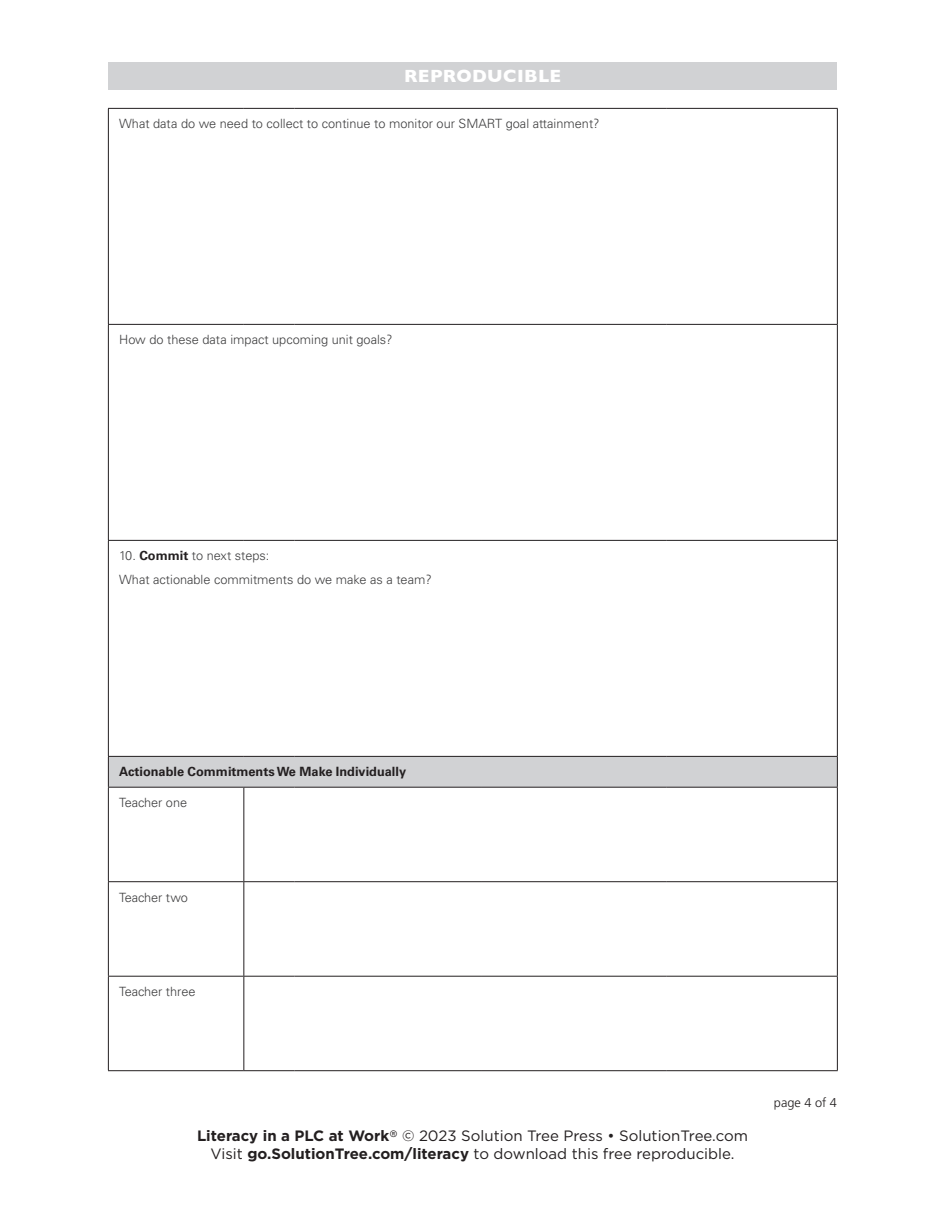
<style>
.page{position:relative;width:945px;height:1215px;background:#fff}
.page>*{position:absolute;margin:0;border:0;box-sizing:border-box;transform-origin:0 0}
.t1{font:700 18px "Gill Sans";letter-spacing:.02em;color:#fff}
.t2{font:15px/18px "Gotham";color:#231f20;text-align:center}
.figure_text{font:300 12.75px "Univers LT Std";color:#3e3e3f}
.figure_text-2{font:700 12.75px "Univers LT Std";color:#231f20}
.repro_page{font:300 12.75px "Frutiger LT Std";color:#231f20}
.s1{font-weight:700;color:#231f20}
.s2{font-weight:700}
.s3{font-family:"Quicksand";font-weight:300}
</style>
<div class="page">
<div style="left:108px;top:62px;width:729px;height:28px;background:#d1d2d4"></div>
<div style="left:108px;top:756px;width:729px;height:31px;background:#d1d2d4"></div>
<hr style="left:108px;top:108px;width:136px;height:1px;background:#231f20">
<hr style="left:108px;top:109px;width:1px;height:215px;background:#231f20">
<hr style="left:244px;top:108px;width:50px;height:1px;background:#231f20">
<hr style="left:294px;top:108px;width:187px;height:1px;background:#231f20">
<hr style="left:481px;top:108px;width:185px;height:1px;background:#231f20">
<hr style="left:666px;top:108px;width:172px;height:1px;background:#231f20">
<hr style="left:837px;top:109px;width:1px;height:215px;background:#231f20">
<hr style="left:108px;top:324px;width:136px;height:1px;background:#231f20">
<hr style="left:108px;top:325px;width:1px;height:215px;background:#231f20">
<hr style="left:244px;top:324px;width:50px;height:1px;background:#231f20">
<hr style="left:294px;top:324px;width:187px;height:1px;background:#231f20">
<hr style="left:481px;top:324px;width:185px;height:1px;background:#231f20">
<hr style="left:666px;top:324px;width:172px;height:1px;background:#231f20">
<hr style="left:837px;top:325px;width:1px;height:215px;background:#231f20">
<hr style="left:108px;top:540px;width:136px;height:1px;background:#231f20">
<hr style="left:108px;top:541px;width:1px;height:215px;background:#231f20">
<hr style="left:244px;top:540px;width:50px;height:1px;background:#231f20">
<hr style="left:294px;top:540px;width:187px;height:1px;background:#231f20">
<hr style="left:481px;top:540px;width:185px;height:1px;background:#231f20">
<hr style="left:666px;top:540px;width:172px;height:1px;background:#231f20">
<hr style="left:837px;top:541px;width:1px;height:215px;background:#231f20">
<hr style="left:108px;top:756px;width:136px;height:1px;background:#231f20">
<hr style="left:108px;top:757px;width:1px;height:30px;background:#231f20">
<hr style="left:244px;top:756px;width:50px;height:1px;background:#231f20">
<hr style="left:294px;top:756px;width:187px;height:1px;background:#231f20">
<hr style="left:481px;top:756px;width:185px;height:1px;background:#231f20">
<hr style="left:666px;top:756px;width:172px;height:1px;background:#231f20">
<hr style="left:837px;top:757px;width:1px;height:30px;background:#231f20">
<hr style="left:108px;top:787px;width:136px;height:1px;background:#231f20">
<hr style="left:108px;top:788px;width:1px;height:93px;background:#231f20">
<hr style="left:244px;top:787px;width:50px;height:1px;background:#231f20">
<hr style="left:243px;top:788px;width:1px;height:93px;background:#231f20">
<hr style="left:294px;top:787px;width:187px;height:1px;background:#231f20">
<hr style="left:481px;top:787px;width:185px;height:1px;background:#231f20">
<hr style="left:666px;top:787px;width:172px;height:1px;background:#231f20">
<hr style="left:837px;top:788px;width:1px;height:93px;background:#231f20">
<hr style="left:108px;top:881px;width:136px;height:1px;background:#231f20">
<hr style="left:108px;top:882px;width:1px;height:94px;background:#231f20">
<hr style="left:244px;top:881px;width:50px;height:1px;background:#231f20">
<hr style="left:243px;top:882px;width:1px;height:94px;background:#231f20">
<hr style="left:294px;top:881px;width:187px;height:1px;background:#231f20">
<hr style="left:481px;top:881px;width:185px;height:1px;background:#231f20">
<hr style="left:666px;top:881px;width:172px;height:1px;background:#231f20">
<hr style="left:837px;top:882px;width:1px;height:94px;background:#231f20">
<hr style="left:108px;top:976px;width:136px;height:1px;background:#231f20">
<hr style="left:108px;top:977px;width:1px;height:93px;background:#231f20">
<hr style="left:244px;top:976px;width:50px;height:1px;background:#231f20">
<hr style="left:243px;top:977px;width:1px;height:93px;background:#231f20">
<hr style="left:294px;top:976px;width:187px;height:1px;background:#231f20">
<hr style="left:481px;top:976px;width:185px;height:1px;background:#231f20">
<hr style="left:666px;top:976px;width:172px;height:1px;background:#231f20">
<hr style="left:837px;top:977px;width:1px;height:93px;background:#231f20">
<hr style="left:108px;top:1070px;width:136px;height:1px;background:#231f20">
<hr style="left:244px;top:1070px;width:50px;height:1px;background:#231f20">
<hr style="left:294px;top:1070px;width:187px;height:1px;background:#231f20">
<hr style="left:481px;top:1070px;width:185px;height:1px;background:#231f20">
<hr style="left:666px;top:1070px;width:172px;height:1px;background:#231f20">
<h1 class="t1" style="left:404px;top:62px;width:158px">REPRODUCIBLE</h1>
<p class="figure_text" style="left:119px;top:116px;width:482px">What data do we need to collect to continue to monitor our SMART goal attainment?</p>
<p class="figure_text" style="left:119px;top:332px;width:275px">How do these data impact upcoming unit goals?</p>
<p class="figure_text" style="left:119px;top:548px;width:152px">10. <span class="s1">Commit</span> to next steps:</p>
<p class="figure_text" style="left:119px;top:572px;width:314px">What actionable commitments do we make as a team?</p>
<p class="figure_text-2" style="left:119px;top:764px;width:288px">Actionable Commitments We Make Individually</p>
<p class="figure_text" style="left:119px;top:795px;width:70px">Teacher one</p>
<p class="figure_text" style="left:119px;top:890px;width:70px">Teacher two</p>
<p class="figure_text" style="left:119px;top:984px;width:78px">Teacher three</p>
<p class="t2" style="left:197px;top:1126px;width:552px"><span class="s2">Literacy in a PLC at Work</span><span class="s3">®</span> © 2023 Solution Tree Press • SolutionTree.com<br>Visit <span class="s2">go.SolutionTree.com/literacy</span> to download this free reproducible.</p>
<p class="repro_page" style="left:774px;top:1095px;width:65px">page 4 of 4</p>
</div>
